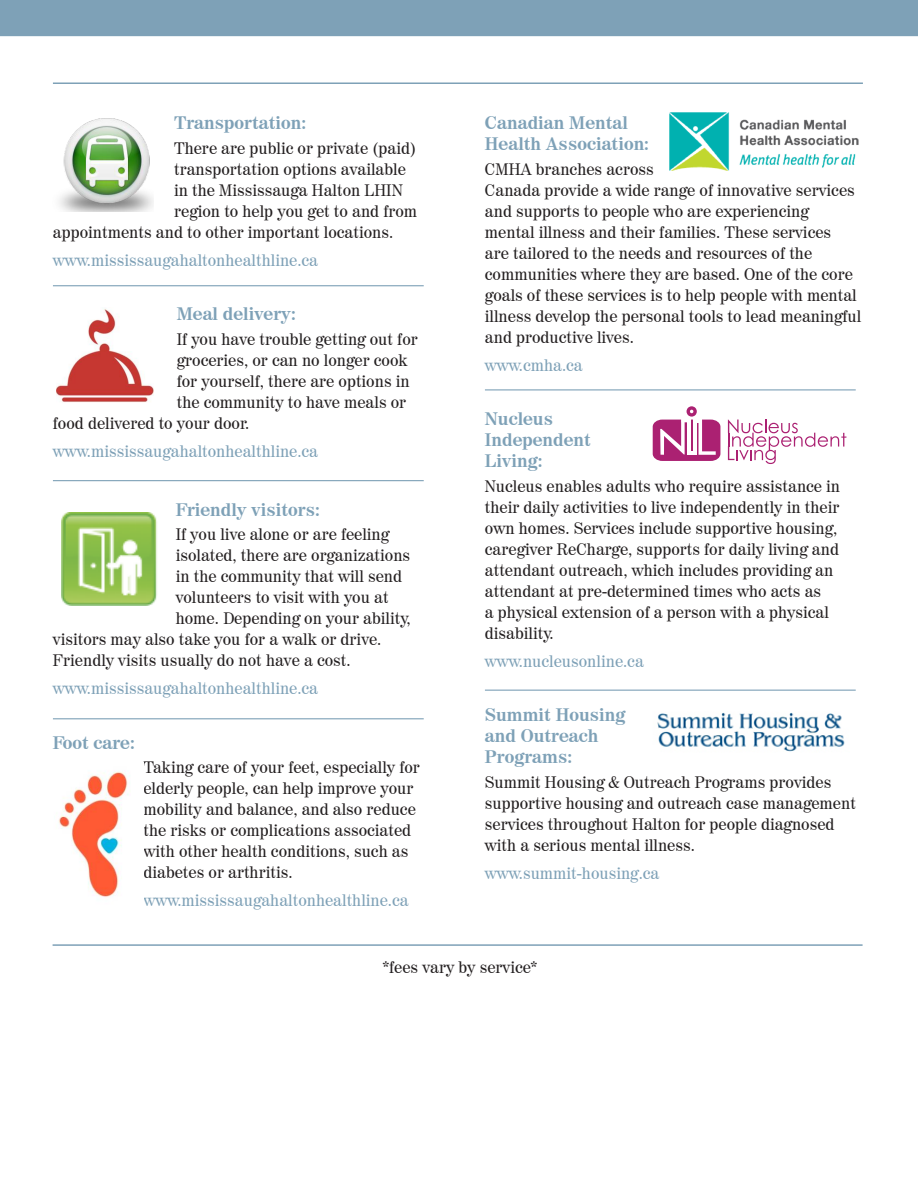
<style>
.page{position:relative;width:918px;height:1188px;background:#fff}
.page>*{position:absolute;margin:0;border:0;box-sizing:border-box;transform-origin:0 0}
.Body_copy{font:700 18px/21px "Century 725 BT";color:#7ea1b7}
.Body_copy-2{font:16.5px/21px "Century 725 BT";color:#231f20}
.Body_copy-3{font:16.5px "Century 725 BT";color:#7ea1b7}
.t1{font:13.2px "Calibri";color:#231f20}
</style>
<div class="page">
<div style="left:0;top:0;width:918px;height:36px;background:#7ea1b7"></div>
<img style="left:657px;top:712px;width:188px;height:40px">
<img style="left:670px;top:113px;width:189px;height:58px">
<hr style="left:53px;top:82px;width:810px;height:2px;background:#7ea1b7">
<hr style="left:53px;top:944px;width:810px;height:2px;background:#7ea1b7">
<svg style="left:728px;top:419px;width:118px;height:45px"></svg>
<svg style="left:653px;top:406px;width:67px;height:55px"></svg>
<img style="left:57px;top:309px;width:96px;height:93px">
<img style="left:59px;top:118px;width:95px;height:93px">
<img style="left:61px;top:512px;width:96px;height:93px">
<img style="left:58px;top:771px;width:72px;height:126px">
<hr style="left:53px;top:285px;width:371px;height:1px;background:#7ea1b7">
<hr style="left:53px;top:480px;width:371px;height:1px;background:#7ea1b7">
<hr style="left:53px;top:718px;width:371px;height:1px;background:#7ea1b7">
<hr style="left:485px;top:389px;width:371px;height:1px;background:#7ea1b7">
<hr style="left:485px;top:690px;width:371px;height:1px;background:#7ea1b7">
<p class="Body_copy" style="left:174px;top:112px;width:134px">Transportation:</p>
<p class="Body_copy-2" style="left:174px;top:137px;width:244px">There are public or private (paid)</p>
<p class="Body_copy-2" style="left:174px;top:158px;width:233px">transportation options available</p>
<p class="Body_copy-2" style="left:174px;top:179px;width:230px">in the Mississauga Halton LHIN</p>
<p class="Body_copy-2" style="left:174px;top:200px;width:245px">region to help you get to and from</p>
<p class="Body_copy-2" style="left:53px;top:221px;width:342px">appointments and to other important locations.</p>
<p class="Body_copy-3" style="left:53px;top:250px;width:267px">www.mississaugahaltonhealthline.ca</p>
<p class="Body_copy" style="left:177px;top:303px;width:121px">Meal delivery:</p>
<p class="Body_copy-2" style="left:177px;top:328px;width:243px">If you have trouble getting out for</p>
<p class="Body_copy-2" style="left:177px;top:349px;width:232px">groceries, or can no longer cook</p>
<p class="Body_copy-2" style="left:177px;top:370px;width:235px">for yourself, there are options in</p>
<p class="Body_copy-2" style="left:177px;top:391px;width:231px">the community to have meals or</p>
<p class="Body_copy-2" style="left:53px;top:412px;width:198px">food delivered to your door.</p>
<p class="Body_copy-3" style="left:53px;top:441px;width:267px">www.mississaugahaltonhealthline.ca</p>
<p class="Body_copy" style="left:176px;top:498px;width:146px">Friendly visitors:</p>
<p class="Body_copy-2" style="left:176px;top:524px;width:215px">If you live alone or are feeling</p>
<p class="Body_copy-2" style="left:176px;top:545px;width:236px">isolated, there are organizations</p>
<p class="Body_copy-2" style="left:176px;top:566px;width:228px">in the community that will send</p>
<p class="Body_copy-2" style="left:176px;top:587px;width:214px">volunteers to visit with you at</p>
<p class="Body_copy-2" style="left:176px;top:608px;width:237px">home. Depending on your ability,</p>
<p class="Body_copy-2" style="left:53px;top:629px;width:330px">visitors may also take you for a walk or drive.</p>
<p class="Body_copy-2" style="left:53px;top:650px;width:299px">Friendly visits usually do not have a cost.</p>
<p class="Body_copy-3" style="left:53px;top:678px;width:267px">www.mississaugahaltonhealthline.ca</p>
<p class="Body_copy" style="left:53px;top:732px;width:83px">Foot care:</p>
<p class="Body_copy-2" style="left:143px;top:757px;width:278px">Taking care of your feet, especially for elderly people, can help improve your mobility and balance, and also reduce the risks or complications associated with other health conditions, such as diabetes or arthritis.</p>
<p class="Body_copy-3" style="left:143px;top:890px;width:267px">www.mississaugahaltonhealthline.ca</p>
<p class="t1" style="left:241px;top:584px;width:8px">1</p>
<p class="t1" style="left:240px;top:659px;width:8px">1</p>
<p class="Body_copy" style="left:485px;top:112px;width:166px">Canadian Mental<br>Health Association:</p>
<p class="Body_copy-2" style="left:485px;top:158px;width:378px">CMHA branches across<br>Canada provide a wide range of innovative services and supports to people who are experiencing mental illness and their families. These services<br>are tailored to the needs and resources of the communities where they are based. One of the core goals of these services is to help people with mental illness develop the personal tools to lead meaningful and productive lives.</p>
<p class="Body_copy-3" style="left:485px;top:355px;width:99px">www.cmha.ca</p>
<p class="Body_copy" style="left:485px;top:408px;width:108px">Nucleus<br>Independent<br>Living:</p>
<p class="Body_copy-2" style="left:485px;top:475px;width:357px">Nucleus enables adults who require assistance in their daily activities to live independently in their own homes. Services include supportive housing, caregiver ReCharge, supports for daily living and attendant outreach, which includes providing an attendant at pre-determined times who acts as<br>a physical extension of a person with a physical disability.</p>
<p class="Body_copy-3" style="left:485px;top:651px;width:160px">www.nucleusonline.ca</p>
<p class="Body_copy" style="left:485px;top:704px;width:142px">Summit Housing and Outreach<br>Programs:</p>
<p class="Body_copy-2" style="left:485px;top:771px;width:373px">Summit Housing &amp; Outreach Programs provides supportive housing and outreach case management services throughout Halton for people diagnosed with a serious mental illness.</p>
<p class="Body_copy-3" style="left:485px;top:863px;width:176px">www.summit-housing.ca</p>
<p class="Body_copy-2" style="left:383px;top:956px;width:156px">*fees vary by service*</p>
</div>
